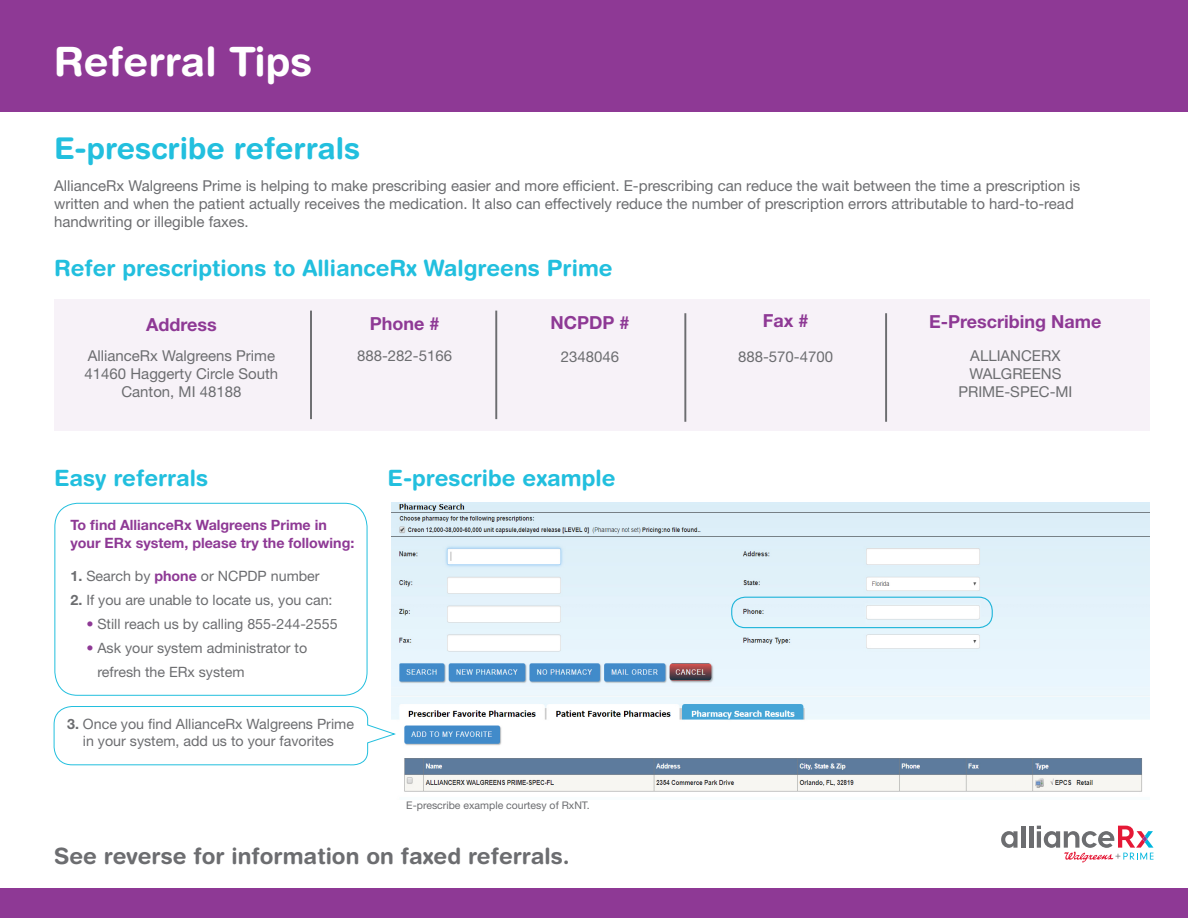
<style>
.page{position:relative;width:1188px;height:918px;background:#fff}
.page>*{position:absolute;margin:0;border:0;box-sizing:border-box;transform-origin:0 0}
.t1{font:700 40.5px "Helvetica Rounded LT Std";color:#fff}
.t2{font:700 30px "Helvetica Rounded LT Std";color:#22bfde}
.t3{font:700 22.5px "Helvetica Rounded LT Std";color:#22bfde}
.t4{font:700 22.5px "Helvetica Rounded LT Std";color:#6c6d70}
.t5{font:700 18px "Helvetica Neue LT Std";color:#8e3995}
.t6{font:15px "Helvetica Neue LT Std";color:#6c6d70}
.t7{font:14.25px/17.1px "Helvetica Neue LT Std";color:#6c6d70;text-align:center}
.t8{font:700 14.25px "Helvetica Neue LT Std";color:#8e3995}
.t9{font:10.5px "Helvetica Neue LT Std";color:#6c6d70}
.s1{font-weight:700}
.s2{font-weight:700;color:#8e3995}
.s3{color:#8e3995}
</style>
<div class="page">
<div style="left:54px;top:503px;width:314px;height:193px;border:1px solid #22bfde;border-radius:23px"></div>
<div style="left:0;top:0;width:1188px;height:111px;background:#8e3995"></div>
<div style="left:0;top:888px;width:1188px;height:30px;background:#8e3995"></div>
<div style="left:54px;top:299px;width:1096px;height:132px;background:#f7f2f8"></div>
<hr style="left:310px;top:311px;width:2px;height:108px;background:#6c6d70">
<hr style="left:495px;top:311px;width:2px;height:108px;background:#6c6d70">
<hr style="left:684px;top:313px;width:2px;height:109px;background:#6c6d70">
<hr style="left:885px;top:313px;width:2px;height:109px;background:#6c6d70">
<img style="left:391px;top:503px;width:759px;height:289px">
<svg style="left:732px;top:597px;width:260px;height:31px;fill:#e5f4fb"></svg>
<div style="left:731px;top:597px;width:262px;height:31px;border:1px solid #22bfde;border-radius:13px"></div>
<svg style="left:53px;top:706px;width:344px;height:61px"></svg>
<svg style="left:1001px;top:831px;width:17px;height:17px"></svg>
<hr style="left:1021px;top:826px;width:4px;height:22px;background:#6c6d70">
<hr style="left:1029px;top:826px;width:4px;height:22px;background:#6c6d70">
<svg style="left:1037px;top:826px;width:116px;height:36px"></svg>
<p class="t1" style="left:54px;top:37px;width:260px">Referral Tips</p>
<p class="t2" style="left:54px;top:130px;width:308px">E-prescribe referrals</p>
<p class="t6" style="left:54px;top:177px;width:1028px">AllianceRx Walgreens Prime is helping to make prescribing easier and more efficient. E-prescribing can reduce the wait between the time a prescription is</p>
<p class="t6" style="left:54px;top:195px;width:1021px">written and when the patient actually receives the medication. It also can effectively reduce the number of prescription errors attributable to hard-to-read</p>
<p class="t6" style="left:54px;top:213px;width:196px">handwriting or illegible faxes.</p>
<p class="t3" style="left:54px;top:254px;width:560px">Refer prescriptions to AllianceRx Walgreens Prime</p>
<p class="t5" style="left:146px;top:314px;width:72px">Address</p>
<p class="t6" style="left:88px;top:347px;width:189px">AllianceRx Walgreens Prime</p>
<p class="t6" style="left:85px;top:365px;width:195px">41460 Haggerty Circle South</p>
<p class="t6" style="left:121px;top:383px;width:122px">Canton, MI 48188</p>
<p class="t5" style="left:551px;top:311px;width:81px">NCPDP #</p>
<p class="t6" style="left:561px;top:348px;width:60px">2348046</p>
<p class="t5" style="left:370px;top:312px;width:71px">Phone #</p>
<p class="t6" style="left:357px;top:347px;width:97px">888-282-5166</p>
<p class="t3" style="left:54px;top:464px;width:156px">Easy referrals</p>
<p class="t8" style="left:70px;top:516px;width:258px">To find AllianceRx Walgreens Prime in</p>
<p class="t8" style="left:70px;top:534px;width:285px">your ERx system, please try the following:</p>
<p class="t7" style="left:70px;top:567px;width:251px"><span class="s1">1.</span> Search by <span class="s2">phone</span> or NCPDP number</p>
<p class="t7" style="left:70px;top:591px;width:264px"><span class="s1">2.</span> If you are unable to locate us, you can:</p>
<p class="t7" style="left:86px;top:615px;width:253px"><span class="s3">•</span> Still reach us by calling 855-244-2555</p>
<p class="t7" style="left:86px;top:639px;width:222px"><span class="s3">•</span> Ask your system administrator to</p>
<p class="t7" style="left:98px;top:663px;width:149px">refresh the ERx system</p>
<p class="t7" style="left:67px;top:715px;width:288px"><span class="s1">3.</span> Once you find AllianceRx Walgreens Prime in your system, add us to your favorites</p>
<p class="t3" style="left:388px;top:464px;width:229px">E-prescribe example</p>
<p class="t9" style="left:406px;top:799px;width:185px">E-prescribe example courtesy of RxNT.</p>
<p class="t4" style="left:54px;top:842px;width:517px">See reverse for information on faxed referrals.</p>
<p class="t5" style="left:763px;top:310px;width:47px">Fax #</p>
<p class="t6" style="left:738px;top:348px;width:97px">888-570-4700</p>
<p class="t5" style="left:929px;top:310px;width:174px">E-Prescribing Name</p>
<p class="t6" style="left:970px;top:346px;width:92px">ALLIANCERX</p>
<p class="t6" style="left:969px;top:364px;width:94px">WALGREENS</p>
<p class="t6" style="left:958px;top:382px;width:116px">PRIME-SPEC-MI</p>
</div>
